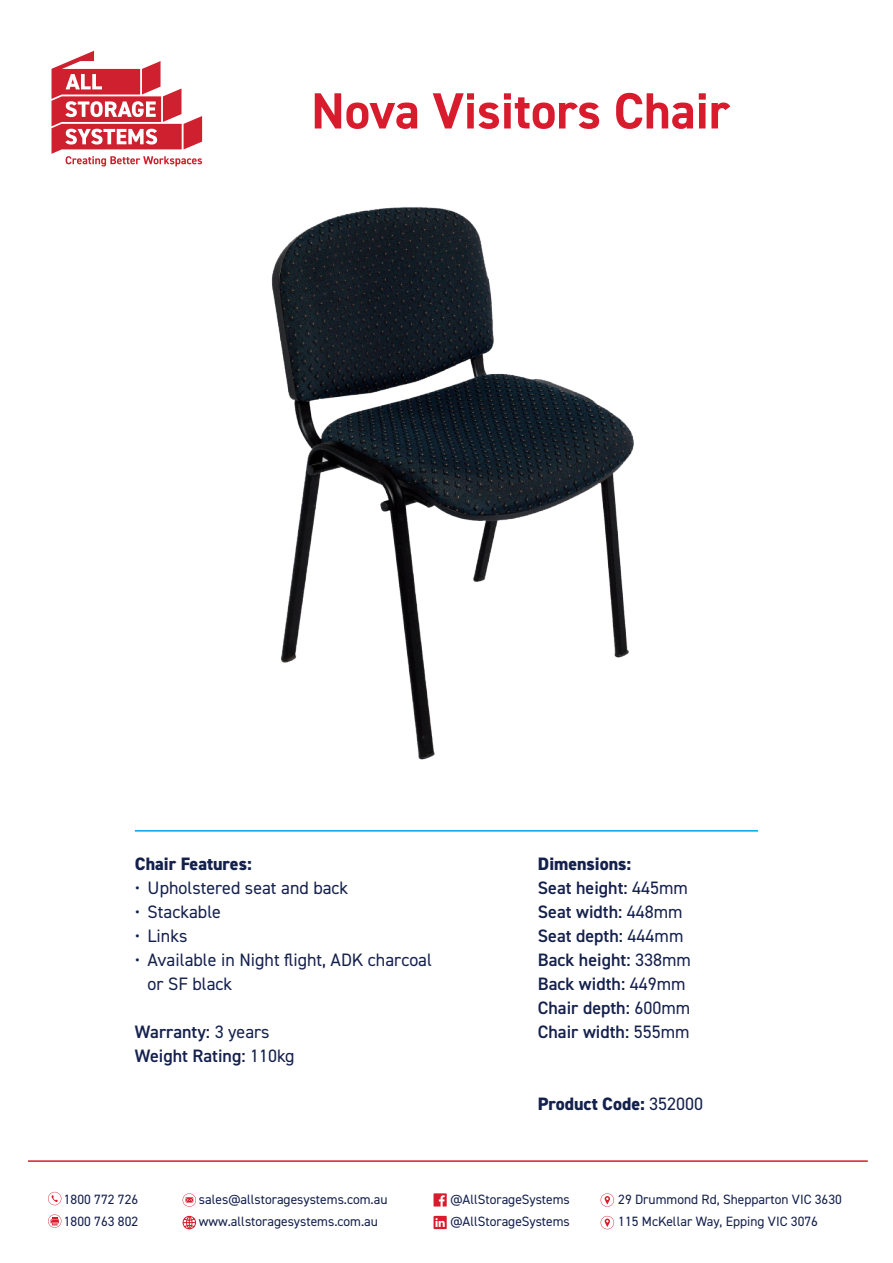
<style>
.page{position:relative;width:893px;height:1263px;background:#fff}
.page>*{position:absolute;margin:0;border:0;box-sizing:border-box;transform-origin:0 0}
.t1{font:700 51px "DIN2014";color:#d81c2d}
.t2{font:600 18px "DIN2014";color:#15214d}
.t3{font:18px/24px "DIN2014";color:#15214d}
.t4{font:800 18px "DIN2014";color:#15214d}
.t5{font:13.5px "DIN2014";color:#15214d}
.s1{font-weight:400}
</style>
<div class="page">
<svg style="left:52px;top:51px;width:150px;height:115px"></svg>
<svg style="left:48px;top:1192px;width:13px;height:13px"></svg>
<svg style="left:48px;top:1214px;width:13px;height:14px"></svg>
<svg style="left:183px;top:1193px;width:13px;height:14px"></svg>
<svg style="left:182px;top:1215px;width:14px;height:15px"></svg>
<svg style="left:601px;top:1193px;width:13px;height:14px"></svg>
<svg style="left:601px;top:1216px;width:13px;height:13px"></svg>
<svg style="left:434px;top:1193px;width:13px;height:13px"></svg>
<svg style="left:434px;top:1216px;width:13px;height:13px"></svg>
<hr style="left:28px;top:1160px;width:840px;height:2px;background:#d81c2d">
<hr style="left:135px;top:830px;width:623px;height:1px;background:#00a4e6">
<img style="left:271px;top:207px;width:363px;height:553px">
<p class="t1" style="left:311px;top:77px;width:420px">Nova Visitors Chair</p>
<p class="t4" style="left:135px;top:852px;width:118px">Chair Features:</p>
<p class="t3" style="left:135px;top:875px;width:215px">• Upholstered seat and back</p>
<p class="t3" style="left:135px;top:899px;width:88px">• Stackable</p>
<p class="t3" style="left:135px;top:923px;width:54px">• Links</p>
<p class="t3" style="left:148px;top:947px;width:286px;text-indent:-13px">• Available in Night flight, ADK charcoal or SF black</p>
<p class="t2" style="left:135px;top:1020px;width:136px">Warranty: <span class="s1">3 years</span></p>
<p class="t2" style="left:135px;top:1044px;width:161px">Weight Rating: <span class="s1">110kg</span></p>
<p class="t4" style="left:538px;top:852px;width:95px">Dimensions:</p>
<p class="t2" style="left:538px;top:876px;width:152px">Seat height: <span class="s1">445mm</span></p>
<p class="t2" style="left:538px;top:900px;width:146px">Seat width: <span class="s1">448mm</span></p>
<p class="t2" style="left:538px;top:924px;width:147px">Seat depth: <span class="s1">444mm</span></p>
<p class="t2" style="left:538px;top:948px;width:154px">Back height: <span class="s1">338mm</span></p>
<p class="t2" style="left:538px;top:972px;width:149px">Back width: <span class="s1">449mm</span></p>
<p class="t2" style="left:538px;top:996px;width:154px">Chair depth: <span class="s1">600mm</span></p>
<p class="t2" style="left:538px;top:1020px;width:153px">Chair width: <span class="s1">555mm</span></p>
<p class="t4" style="left:538px;top:1092px;width:167px">Product Code: <span class="s1">352000</span></p>
<p class="t5" style="left:64px;top:1191px;width:76px">1800 772 726</p>
<p class="t5" style="left:64px;top:1213px;width:76px">1800 763 802</p>
<p class="t5" style="left:199px;top:1191px;width:190px">sales@allstoragesystems.com.au</p>
<p class="t5" style="left:199px;top:1213px;width:180px">www.allstoragesystems.com.au</p>
<p class="t5" style="left:450px;top:1191px;width:121px">@AllStorageSystems</p>
<p class="t5" style="left:450px;top:1213px;width:121px">@AllStorageSystems</p>
<p class="t5" style="left:618px;top:1191px;width:225px">29 Drummond Rd, Shepparton VIC 3630</p>
<p class="t5" style="left:618px;top:1213px;width:201px">115 McKellar Way, Epping VIC 3076</p>
</div>
